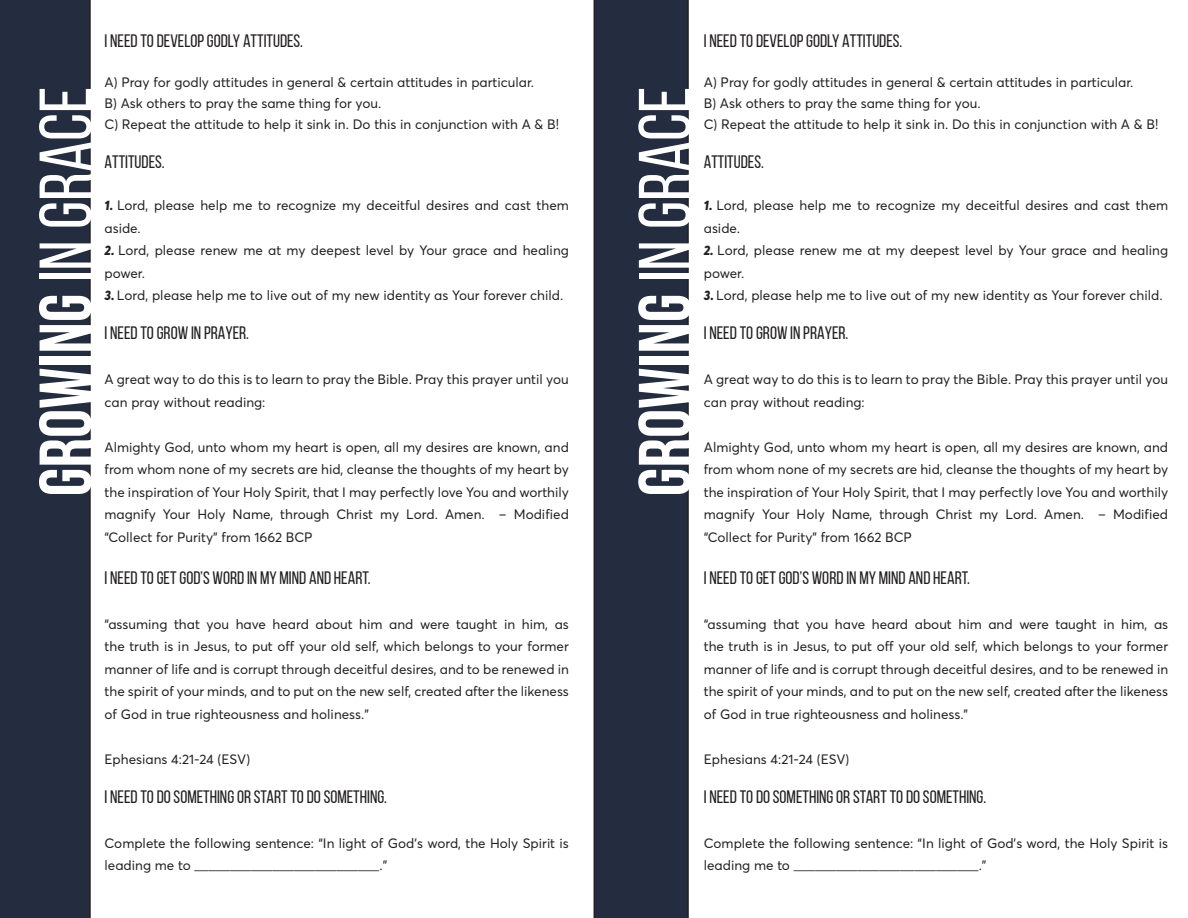
<style>
.page{position:relative;width:1188px;height:918px;background:#fff}
.page>*{position:absolute;margin:0;border:0;box-sizing:border-box;transform-origin:0 0}
.t1{font:700 73.5px "Bebas Neue";color:#fff}
.t2{font:18px "Bebas Neue";color:#231f20}
.t3{font:13.5px/22.5px "Averta Demo";color:#231f20}
.s1{font-weight:800;font-style:italic}
.s2{font-weight:400}
</style>
<div class="page">
<div style="left:0;top:0;width:91px;height:918px;background:#242d3f"></div>
<div style="left:594px;top:0;width:95px;height:918px;background:#242d3f"></div>
<p class="t2" style="left:105px;top:31px;width:200px">I NEED TO DEVELOP GODLY ATTITUDES.</p>
<p class="t3" style="left:105px;top:71px;width:431px">A) Pray for godly attitudes in general &amp; certain attitudes in particular.</p>
<p class="t3" style="left:105px;top:92px;width:278px">B) Ask others to pray the same thing for you.</p>
<p class="t3" style="left:105px;top:113px;width:456px">C) Repeat the attitude to help it sink in. Do this in conjunction with A &amp; B!</p>
<p class="t2" style="left:105px;top:152px;width:62px">ATTITUDES.</p>
<p class="t3" style="left:105px;top:194px;width:466px"><span class="s1">1.</span> Lord, please help me to recognize my deceitful desires and cast them aside.</p>
<p class="t3" style="left:105px;top:239px;width:466px"><span class="s1">2.</span> Lord, please renew me at my deepest level by Your grace and healing power.</p>
<p class="t3" style="left:105px;top:284px;width:460px"><span class="s1">3.</span> Lord, please help me to live out of my new identity as Your forever child.</p>
<p class="t2" style="left:105px;top:323px;width:146px">I NEED TO GROW IN PRAYER.</p>
<p class="t3" style="left:105px;top:368px;width:466px">A great way to do this is to learn to pray the Bible. Pray this prayer until you can pray without reading:</p>
<p class="t3" style="left:105px;top:435px;width:466px;text-align:justify">Almighty God, unto whom my heart is open, all my desires are known, and from whom none of my secrets are hid, cleanse the thoughts of my heart by the inspiration of Your Holy Spirit, that I may perfectly love You and worthily magnify Your Holy Name, through Christ my Lord. Amen. – Modified “Collect for Purity” from 1662 BCP</p>
<p class="t2" style="left:105px;top:568px;width:268px">I NEED TO GET GOD’S WORD IN MY MIND AND HEART.</p>
<p class="t3" style="left:105px;top:612px;width:466px;text-align:justify">“assuming that you have heard about him and were taught in him, as the truth is in Jesus, to put off your old self, which belongs to your former manner of life and is corrupt through deceitful desires, and to be renewed in the spirit of your minds, and to put on the new self, created after the likeness of God in true righteousness and holiness.”</p>
<p class="t3" style="left:105px;top:747px;width:147px">Ephesians 4:21-24 (ESV)</p>
<p class="t2" style="left:105px;top:787px;width:284px">I NEED TO DO SOMETHING OR START TO DO SOMETHING.</p>
<p class="t3" style="left:105px;top:831px;width:466px">Complete the following sentence: “In light of God’s word, the Holy Spirit is leading me to __________________________.”</p>
<p class="t1" style="left:25px;top:496px;width:411px;rotate:-90deg">GROWING <span class="s2">IN GRACE</span></p>
<p class="t1" style="left:625px;top:496px;width:411px;rotate:-90deg">GROWING <span class="s2">IN GRACE</span></p>
<p class="t2" style="left:704px;top:31px;width:200px">I NEED TO DEVELOP GODLY ATTITUDES.</p>
<p class="t3" style="left:704px;top:71px;width:431px">A) Pray for godly attitudes in general &amp; certain attitudes in particular.</p>
<p class="t3" style="left:704px;top:92px;width:278px">B) Ask others to pray the same thing for you.</p>
<p class="t3" style="left:704px;top:113px;width:456px">C) Repeat the attitude to help it sink in. Do this in conjunction with A &amp; B!</p>
<p class="t2" style="left:704px;top:152px;width:62px">ATTITUDES.</p>
<p class="t3" style="left:704px;top:194px;width:466px"><span class="s1">1.</span> Lord, please help me to recognize my deceitful desires and cast them aside.</p>
<p class="t3" style="left:704px;top:239px;width:466px"><span class="s1">2.</span> Lord, please renew me at my deepest level by Your grace and healing power.</p>
<p class="t3" style="left:704px;top:284px;width:460px"><span class="s1">3.</span> Lord, please help me to live out of my new identity as Your forever child.</p>
<p class="t2" style="left:704px;top:323px;width:146px">I NEED TO GROW IN PRAYER.</p>
<p class="t3" style="left:704px;top:368px;width:466px">A great way to do this is to learn to pray the Bible. Pray this prayer until you can pray without reading:</p>
<p class="t3" style="left:704px;top:435px;width:466px;text-align:justify">Almighty God, unto whom my heart is open, all my desires are known, and from whom none of my secrets are hid, cleanse the thoughts of my heart by the inspiration of Your Holy Spirit, that I may perfectly love You and worthily magnify Your Holy Name, through Christ my Lord. Amen. – Modified “Collect for Purity” from 1662 BCP</p>
<p class="t2" style="left:704px;top:568px;width:268px">I NEED TO GET GOD’S WORD IN MY MIND AND HEART.</p>
<p class="t3" style="left:704px;top:612px;width:466px;text-align:justify">“assuming that you have heard about him and were taught in him, as the truth is in Jesus, to put off your old self, which belongs to your former manner of life and is corrupt through deceitful desires, and to be renewed in the spirit of your minds, and to put on the new self, created after the likeness of God in true righteousness and holiness.”</p>
<p class="t3" style="left:704px;top:747px;width:147px">Ephesians 4:21-24 (ESV)</p>
<p class="t2" style="left:704px;top:787px;width:284px">I NEED TO DO SOMETHING OR START TO DO SOMETHING.</p>
<p class="t3" style="left:704px;top:831px;width:466px">Complete the following sentence: “In light of God’s word, the Holy Spirit is leading me to __________________________.”</p>
</div>
